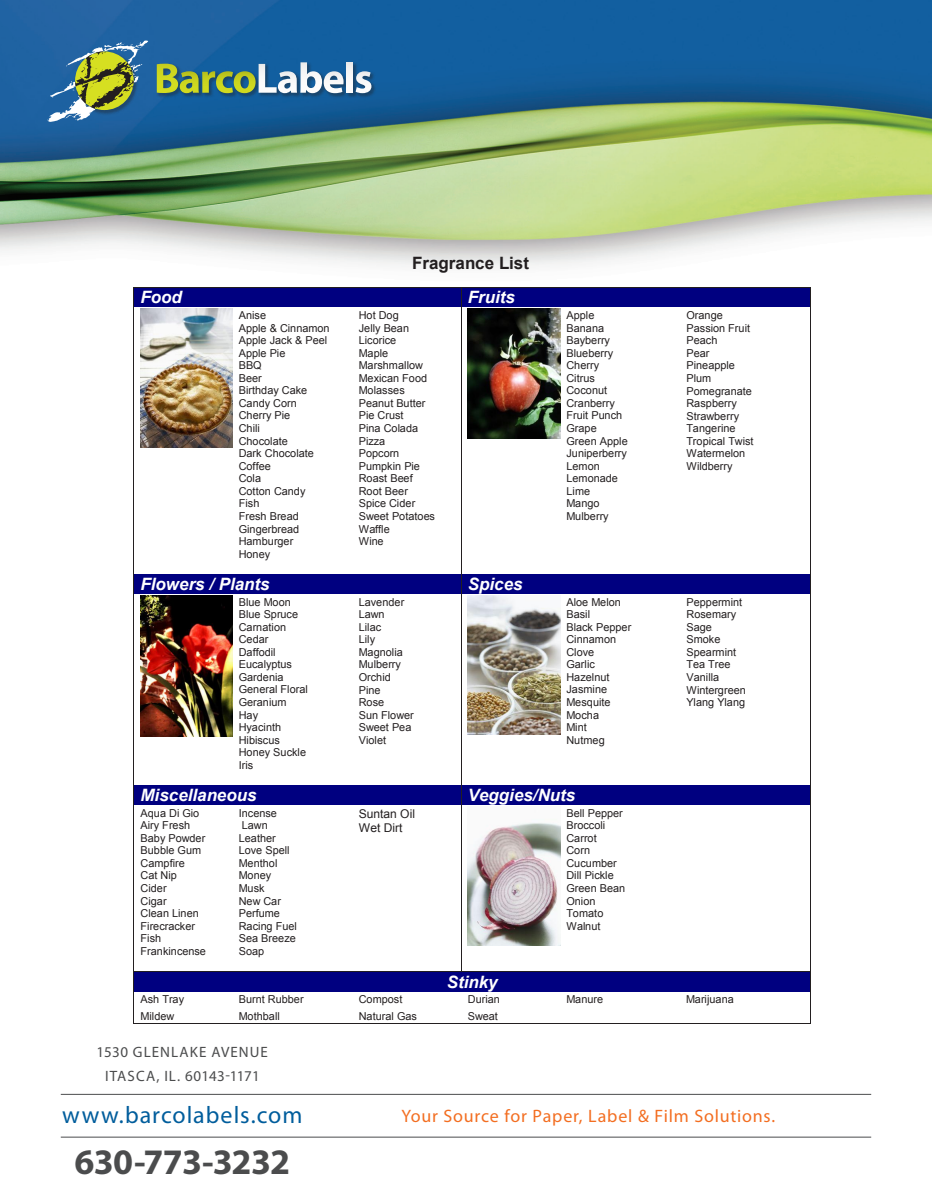
<style>
.page{position:relative;width:932px;height:1202px;background:#fff}
.page>*{position:absolute;margin:0;border:0;box-sizing:border-box;transform-origin:0 0}
.t1{font:700 36px "Myriad Pro";letter-spacing:-.02em;color:#4b4c4d}
.t2{font:24px "Myriad Pro";letter-spacing:.04em;color:#005d9c}
.t3{font:18px "Myriad Pro";letter-spacing:.04em;color:#f36e21}
.t4{font:italic 700 16.95px "Arial";color:#fff}
.t5{font:700 16.95px "Arial";color:#231f20}
.t6{font:15px "Myriad Pro";letter-spacing:.03em;color:#4b4c4d}
.t7{font:15px "Myriad Pro";letter-spacing:.065em;color:#4b4c4d}
.t8{font:12px/14px "Arial";color:#231f20}
.t9{font:10.95px/12.6px "Arial";letter-spacing:.005em;color:#231f20}
</style>
<div class="page">
<img style="left:0;top:0;width:932px;height:328px">
<div style="left:134px;top:288px;width:6px;height:19px;background:#000080"></div>
<div style="left:454px;top:288px;width:7px;height:19px;background:#000080"></div>
<div style="left:140px;top:288px;width:314px;height:19px;background:#000080"></div>
<div style="left:461px;top:288px;width:7px;height:19px;background:#000080"></div>
<div style="left:803px;top:288px;width:7px;height:19px;background:#000080"></div>
<div style="left:468px;top:288px;width:335px;height:19px;background:#000080"></div>
<hr style="left:134px;top:287px;width:327px;height:1px;background:#231f20">
<hr style="left:461px;top:287px;width:349px;height:1px;background:#231f20">
<img style="left:140px;top:309px;width:93px;height:139px">
<img style="left:468px;top:309px;width:92px;height:130px">
<svg style="left:461px;top:288px;width:1px;height:21px"></svg>
<svg style="left:810px;top:287px;width:1px;height:22px"></svg>
<hr style="left:134px;top:309px;width:1px;height:265px;background:#231f20">
<hr style="left:461px;top:309px;width:1px;height:265px;background:#231f20">
<hr style="left:810px;top:309px;width:1px;height:265px;background:#231f20">
<div style="left:134px;top:574px;width:6px;height:19px;background:#000080"></div>
<div style="left:454px;top:574px;width:7px;height:19px;background:#000080"></div>
<div style="left:140px;top:574px;width:314px;height:19px;background:#000080"></div>
<div style="left:461px;top:574px;width:7px;height:19px;background:#000080"></div>
<div style="left:803px;top:574px;width:7px;height:19px;background:#000080"></div>
<div style="left:468px;top:574px;width:335px;height:19px;background:#000080"></div>
<img style="left:140px;top:595px;width:93px;height:141px">
<img style="left:468px;top:595px;width:92px;height:139px">
<svg style="left:461px;top:574px;width:1px;height:21px"></svg>
<svg style="left:810px;top:574px;width:1px;height:21px"></svg>
<hr style="left:134px;top:595px;width:1px;height:190px;background:#231f20">
<hr style="left:461px;top:595px;width:1px;height:190px;background:#231f20">
<hr style="left:810px;top:595px;width:1px;height:190px;background:#231f20">
<div style="left:134px;top:785px;width:6px;height:20px;background:#000080"></div>
<div style="left:454px;top:785px;width:7px;height:20px;background:#000080"></div>
<div style="left:140px;top:785px;width:314px;height:20px;background:#000080"></div>
<div style="left:461px;top:785px;width:7px;height:20px;background:#000080"></div>
<div style="left:803px;top:785px;width:7px;height:20px;background:#000080"></div>
<div style="left:468px;top:785px;width:335px;height:20px;background:#000080"></div>
<img style="left:468px;top:823px;width:92px;height:122px">
<svg style="left:461px;top:785px;width:1px;height:21px"></svg>
<svg style="left:810px;top:785px;width:1px;height:21px"></svg>
<hr style="left:134px;top:806px;width:1px;height:165px;background:#231f20">
<hr style="left:461px;top:806px;width:1px;height:165px;background:#231f20">
<hr style="left:810px;top:806px;width:1px;height:165px;background:#231f20">
<div style="left:134px;top:972px;width:6px;height:19px;background:#000080"></div>
<div style="left:803px;top:972px;width:7px;height:19px;background:#000080"></div>
<div style="left:140px;top:972px;width:663px;height:19px;background:#000080"></div>
<hr style="left:134px;top:971px;width:98px;height:1px;background:#231f20">
<hr style="left:233px;top:971px;width:119px;height:1px;background:#231f20">
<hr style="left:353px;top:971px;width:108px;height:1px;background:#231f20">
<hr style="left:461px;top:971px;width:98px;height:1px;background:#231f20">
<hr style="left:560px;top:971px;width:119px;height:1px;background:#231f20">
<hr style="left:680px;top:971px;width:130px;height:1px;background:#231f20">
<hr style="left:134px;top:1023px;width:98px;height:1px;background:#231f20">
<hr style="left:232px;top:1023px;width:120px;height:1px;background:#231f20">
<hr style="left:352px;top:1023px;width:109px;height:1px;background:#231f20">
<hr style="left:461px;top:1023px;width:98px;height:1px;background:#231f20">
<hr style="left:559px;top:1023px;width:120px;height:1px;background:#231f20">
<hr style="left:679px;top:1023px;width:131px;height:1px;background:#231f20">
<svg style="left:810px;top:971px;width:1px;height:53px"></svg>
<hr style="left:61px;top:1094px;width:810px;height:1px;background:#4b4c4d">
<hr style="left:61px;top:1136px;width:810px;height:1px;background:#4b4c4d">
<div style="left:156px;top:63px;width:27px;height:35px;background:#231f20;opacity:.4"></div>
<div style="left:179px;top:71px;width:25px;height:27px;background:#231f20;opacity:.4"></div>
<div style="left:201px;top:71px;width:19px;height:27px;background:#231f20;opacity:.4"></div>
<div style="left:215px;top:71px;width:23px;height:27px;background:#231f20;opacity:.4"></div>
<div style="left:233px;top:71px;width:28px;height:27px;background:#231f20;opacity:.4"></div>
<div style="left:258px;top:63px;width:24px;height:35px;background:#231f20;opacity:.4"></div>
<div style="left:277px;top:71px;width:25px;height:27px;background:#231f20;opacity:.4"></div>
<div style="left:300px;top:62px;width:27px;height:36px;background:#231f20;opacity:.4"></div>
<div style="left:323px;top:71px;width:25px;height:27px;background:#231f20;opacity:.4"></div>
<div style="left:346px;top:62px;width:12px;height:36px;background:#231f20;opacity:.4"></div>
<div style="left:355px;top:71px;width:21px;height:27px;background:#231f20;opacity:.4"></div>
<svg style="left:47px;top:40px;width:101px;height:83px;background:#5c847f"></svg>
<svg style="left:157px;top:62px;width:186px;height:31px"></svg>
<svg style="left:346px;top:62px;width:7px;height:31px"></svg>
<svg style="left:355px;top:71px;width:16px;height:22px"></svg>
<p class="t5" style="left:412px;top:252px;width:118px">Fragrance List</p>
<p class="t4" style="left:140px;top:286px;width:43px">Food</p>
<p class="t4" style="left:468px;top:286px;width:49px">Fruits</p>
<p class="t9" style="left:239px;top:309px;width:92px">Anise<br>Apple &amp; Cinnamon<br>Apple Jack &amp; Peel<br>Apple Pie<br>BBQ<br>Beer<br>Birthday Cake<br>Candy Corn<br>Cherry Pie<br>Chili<br>Chocolate<br>Dark Chocolate<br>Coffee<br>Cola<br>Cotton Candy<br>Fish<br>Fresh Bread<br>Gingerbread<br>Hamburger<br>Honey</p>
<p class="t9" style="left:359px;top:309px;width:78px">Hot Dog<br>Jelly Bean<br>Licorice<br>Maple<br>Marshmallow<br>Mexican Food<br>Molasses<br>Peanut Butter<br>Pie Crust<br>Pina Colada<br>Pizza<br>Popcorn<br>Pumpkin Pie<br>Roast Beef<br>Root Beer<br>Spice Cider<br>Sweet Potatoes<br>Waffle<br>Wine</p>
<p class="t9" style="left:566px;top:309px;width:63px">Apple<br>Banana<br>Bayberry<br>Blueberry<br>Cherry<br>Citrus<br>Coconut<br>Cranberry<br>Fruit Punch<br>Grape<br>Green Apple<br>Juniperberry<br>Lemon<br>Lemonade<br>Lime<br>Mango<br>Mulberry</p>
<p class="t9" style="left:686px;top:309px;width:69px">Orange<br>Passion Fruit<br>Peach<br>Pear<br>Pineapple<br>Plum<br>Pomegranate<br>Raspberry<br>Strawberry<br>Tangerine<br>Tropical Twist<br>Watermelon<br>Wildberry</p>
<p class="t4" style="left:140px;top:573px;width:131px">Flowers / Plants</p>
<p class="t4" style="left:468px;top:573px;width:56px">Spices</p>
<p class="t9" style="left:239px;top:595px;width:71px">Blue Moon<br>Blue Spruce<br>Carnation<br>Cedar<br>Daffodil<br>Eucalyptus<br>Gardenia<br>General Floral<br>Geranium<br>Hay<br>Hyacinth<br>Hibiscus<br>Honey Suckle<br>Iris</p>
<p class="t9" style="left:359px;top:595px;width:57px">Lavender<br>Lawn<br>Lilac<br>Lily<br>Magnolia<br>Mulberry<br>Orchid<br>Pine<br>Rose<br>Sun Flower<br>Sweet Pea<br>Violet</p>
<p class="t9" style="left:566px;top:595px;width:66px">Aloe Melon<br>Basil<br>Black Pepper<br>Cinnamon<br>Clove<br>Garlic<br>Hazelnut<br>Jasmine<br>Mesquite<br>Mocha<br>Mint<br>Nutmeg</p>
<p class="t9" style="left:686px;top:595px;width:61px">Peppermint<br>Rosemary<br>Sage<br>Smoke<br>Spearmint<br>Tea Tree<br>Vanilla<br>Wintergreen<br>Ylang Ylang</p>
<p class="t4" style="left:140px;top:784px;width:117px">Miscellaneous</p>
<p class="t4" style="left:468px;top:784px;width:109px">Veggies/Nuts</p>
<p class="t9" style="left:140px;top:806px;width:67px">Aqua Di Gio<br>Airy Fresh<br>Baby Powder<br>Bubble Gum<br>Campfire<br>Cat Nip<br>Cider<br>Cigar<br>Clean Linen<br>Firecracker<br>Fish<br>Frankincense</p>
<p class="t9" style="left:239px;top:806px;width:60px">Incense<br>Lawn<br>Leather<br>Love Spell<br>Menthol<br>Money<br>Musk<br>New Car<br>Perfume<br>Racing Fuel<br>Sea Breeze<br>Soap</p>
<p class="t8" style="left:359px;top:806px;width:58px">Suntan Oil<br>Wet Dirt</p>
<p class="t9" style="left:566px;top:806px;width:60px">Bell Pepper<br>Broccoli<br>Carrot<br>Corn<br>Cucumber<br>Dill Pickle<br>Green Bean<br>Onion<br>Tomato<br>Walnut</p>
<p class="t4" style="left:446px;top:970px;width:53px">Stinky</p>
<p class="t9" style="left:140px;top:993px;width:45px">Ash Tray</p>
<p class="t9" style="left:239px;top:993px;width:66px">Burnt Rubber</p>
<p class="t9" style="left:359px;top:993px;width:45px">Compost</p>
<p class="t9" style="left:468px;top:993px;width:34px">Durian</p>
<p class="t9" style="left:566px;top:993px;width:38px">Manure</p>
<p class="t9" style="left:686px;top:993px;width:49px">Marijuana</p>
<p class="t9" style="left:140px;top:1009px;width:35px">Mildew</p>
<p class="t9" style="left:239px;top:1009px;width:43px">Mothball</p>
<p class="t9" style="left:359px;top:1009px;width:60px">Natural Gas</p>
<p class="t9" style="left:468px;top:1009px;width:32px">Sweat</p>
<p class="t7" style="left:97px;top:1042px;width:173px">1530 GLENLAKE AVENUE</p>
<p class="t6" style="left:105px;top:1066px;width:156px">ITASCA, IL. 60143-1171</p>
<p class="t2" style="left:62px;top:1099px;width:241px">www.barcolabels.com</p>
<p class="t1" style="left:75px;top:1138px;width:217px">630-773-3232</p>
<p class="t3" style="left:401px;top:1105px;width:375px">Your Source for Paper, Label &amp; Film Solutions.</p>
</div>
